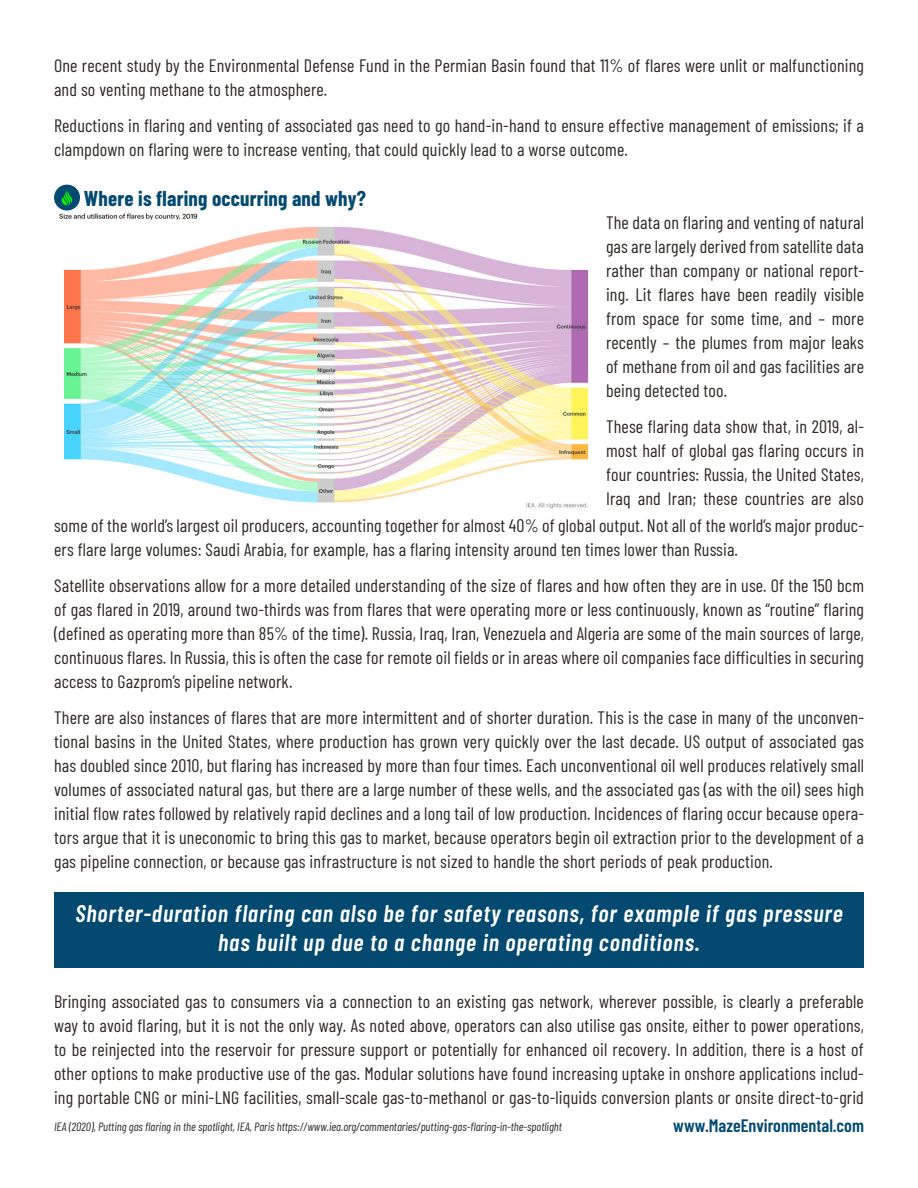
<style>
.page{position:relative;width:918px;height:1188px;background:#fff}
.page>*{position:absolute;margin:0;border:0;box-sizing:border-box;transform-origin:0 0}
.t1{font:italic 600 24px/28.8px "Barlow Condensed";letter-spacing:.04em;color:#fff;text-align:center}
.t2{font:700 21px "Barlow Condensed";letter-spacing:.01em;color:#034970}
.Paragraph_Style_1{font:18px/24px "Barlow Condensed";letter-spacing:.01em;color:#2e2826;text-align:justify}
.t3{font:600 18px "Barlow Condensed";color:#034970}
.t4{font:italic 12px "Barlow Condensed";color:#2e2826}
</style>
<div class="page">
<img style="left:58px;top:213px;width:530px;height:296px">
<div style="left:54px;top:892px;width:810px;height:76px;background:#034970"></div>
<div style="left:54px;top:185px;width:26px;height:26px;background:#034970;border-radius:50%"></div>
<svg style="left:62px;top:190px;width:11px;height:15px"></svg>
<p class="Paragraph_Style_1" style="left:54px;top:52px;width:812px">One recent study by the Environmental Defense Fund in the Permian Basin found that 11% of flares were unlit or malfunctioning and so venting methane to the atmosphere.</p>
<p class="Paragraph_Style_1" style="left:54px;top:112px;width:812px">Reductions in flaring and venting of associated gas need to go hand-in-hand to ensure effective management of emissions; if a clampdown on flaring were to increase venting, that could quickly lead to a worse outcome.</p>
<p class="t2" style="left:84px;top:183px;width:284px">Where is flaring occurring and why?</p>
<p class="Paragraph_Style_1" style="left:606px;top:209px;width:260px">The data on flaring and venting of natural gas are largely derived from satellite data rather than company or national report&shy;ing. Lit flares have been readily visible from space for some time, and – more recently – the plumes from major leaks of methane from oil and gas facilities are being detected too.</p>
<p class="Paragraph_Style_1" style="left:606px;top:413px;width:260px">These flaring data show that, in 2019, al&shy;most half of global gas flaring occurs in four countries: Russia, the United States, Iraq and Iran; these countries are also</p>
<p class="Paragraph_Style_1" style="left:54px;top:512px;width:811px">some of the world’s largest oil producers, accounting together for almost 40% of global output. Not all of the world’s major produc&shy;ers flare large volumes: Saudi Arabia, for example, has a flaring intensity around ten times lower than Russia.</p>
<p class="Paragraph_Style_1" style="left:54px;top:572px;width:811px">Satellite observations allow for a more detailed understanding of the size of flares and how often they are in use. Of the 150 bcm of gas flared in 2019, around two-thirds was from flares that were operating more or less continuously, known as “routine” flaring (defined as operating more than 85% of the time). Russia, Iraq, Iran, Venezuela and Algeria are some of the main sources of large, continuous flares. In Russia, this is often the case for remote oil fields or in areas where oil companies face difficulties in securing access to Gazprom’s pipeline network.</p>
<p class="Paragraph_Style_1" style="left:54px;top:704px;width:811px">There are also instances of flares that are more intermittent and of shorter duration. This is the case in many of the unconven&shy;tional basins in the United States, where production has grown very quickly over the last decade. US output of associated gas has doubled since 2010, but flaring has increased by more than four times. Each unconventional oil well produces relatively small volumes of associated natural gas, but there are a large number of these wells, and the associated gas (as with the oil) sees high initial flow rates followed by relatively rapid declines and a long tail of low production. Incidences of flaring occur because opera&shy;tors argue that it is uneconomic to bring this gas to market, because operators begin oil extraction prior to the development of a gas pipeline connection, or because gas infrastructure is not sized to handle the short periods of peak production.</p>
<p class="t1" style="left:75px;top:897px;width:769px">Shorter-duration flaring can also be for safety reasons, for example if gas pressure has built up due to a change in operating conditions.</p>
<p class="Paragraph_Style_1" style="left:54px;top:988px;width:811px">Bringing associated gas to consumers via a connection to an existing gas network, wherever possible, is clearly a preferable way to avoid flaring, but it is not the only way. As noted above, operators can also utilise gas onsite, either to power operations, to be reinjected into the reservoir for pressure support or potentially for enhanced oil recovery. In addition, there is a host of other options to make productive use of the gas. Modular solutions have found increasing uptake in onshore applications includ&shy;ing portable CNG or mini-LNG facilities, small-scale gas-to-methanol or gas-to-liquids conversion plants or onsite direct-to-grid</p>
<p class="t4" style="left:54px;top:1118px;width:509px">IEA (2020), Putting gas flaring in the spotlight, IEA, Paris https://www.iea.org/commentaries/putting-gas-flaring-in-the-spotlight</p>
<p class="t3" style="left:673px;top:1113px;width:192px">www.MazeEnvironmental.com</p>
</div>
